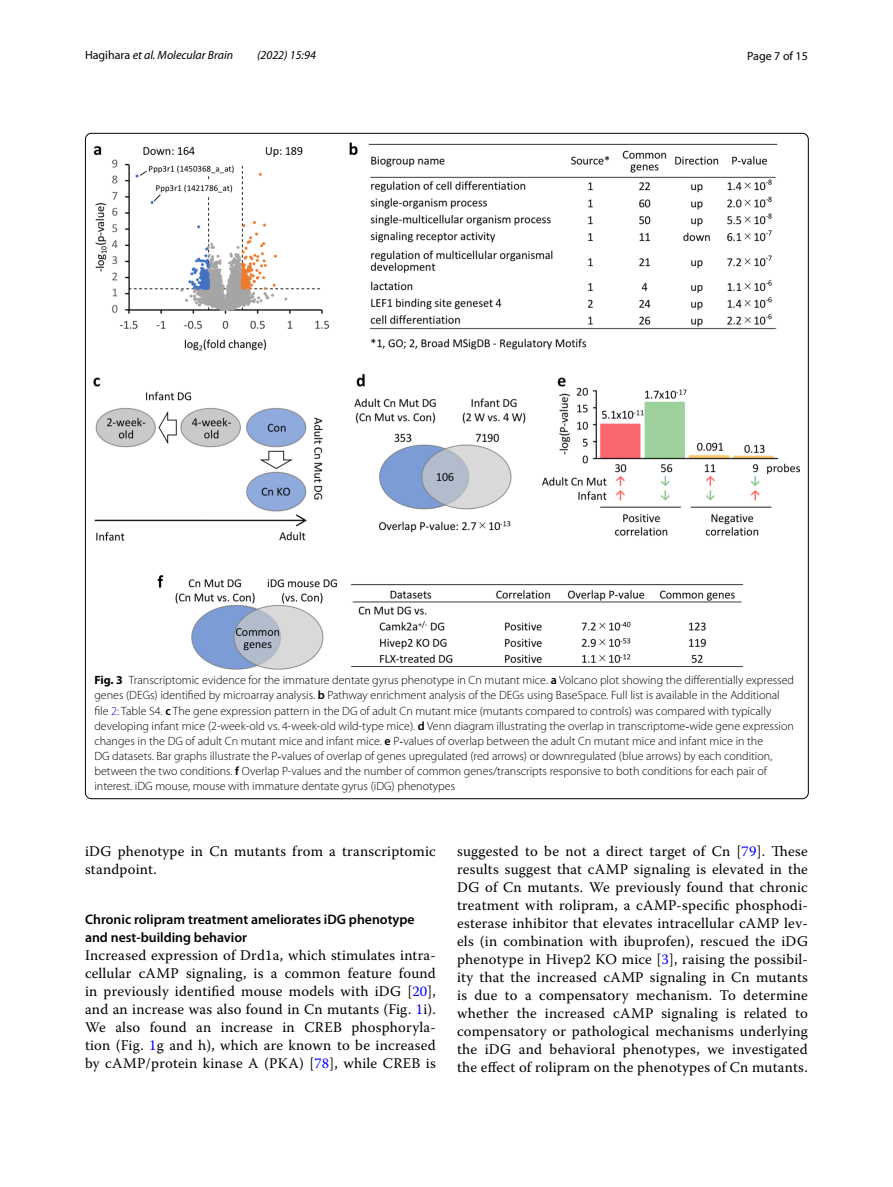
<style>
.page{position:relative;width:893px;height:1187px;background:#fff}
.page>*{position:absolute;margin:0;border:0;box-sizing:border-box;transform-origin:0 0}
.t1{font:14.7px/18px "Warnock Pro";letter-spacing:.015em;color:#000;text-align:justify}
.t2{font:600 13.8px/18px "Myriad Pro";color:#000}
.t3{font:300 12px/15px "Myriad Pro";color:#000}
.t4{font:italic 12px "Myriad Pro";color:#000}
.t5{font:12px "Myriad Pro";color:#000}
.s1{font-style:normal}
.s2{font-weight:700}
.s3{font-weight:600}
.s4{color:#00f}
.s5{font-family:"STIX Math";font-weight:400}
</style>
<div class="page">
<img style="left:94px;top:142px;width:706px;height:527px">
<p class="t4" style="left:85px;top:48px;width:150px"><span class="s1">Hagihara</span> et al. Molecular Brain</p>
<p class="t4" style="left:257px;top:48px;width:60px">(2022) 15:94</p>
<p class="t5" style="left:747px;top:48px;width:62px">Page 7 of 15</p>
<p class="t3" style="left:94px;top:673px;width:701px"><span class="s2">Fig. 3</span> Transcriptomic evidence for the immature dentate gyrus phenotype in Cn mutant mice. <span class="s3">a</span> Volcano plot showing the differentially expressed genes (DEGs) identified by microarray analysis. <span class="s3">b</span> Pathway enrichment analysis of the DEGs using BaseSpace. Full list is available in the Additional file <span class="s4">2</span>: Table S4. <span class="s3">c</span> The gene expression pattern in the DG of adult Cn mutant mice (mutants compared to controls) was compared with typically developing infant mice (2-week-old vs. 4-week-old wild-type mice). <span class="s3">d</span> Venn diagram illustrating the overlap in transcriptome<span class="s5">‐</span>wide gene expression changes in the DG of adult Cn mutant mice and infant mice. <span class="s3">e</span> P<span class="s5">‐</span>values of overlap between the adult Cn mutant mice and infant mice in the<br>DG datasets. Bar graphs illustrate the P<span class="s5">‐</span>values of overlap of genes upregulated (red arrows) or downregulated (blue arrows) by each condition, between the two conditions. <span class="s3">f</span> Overlap P-values and the number of common genes/transcripts responsive to both conditions for each pair of interest. iDG mouse, mouse with immature dentate gyrus (iDG) phenotypes</p>
<p class="t1" style="left:85px;top:841px;width:352px">iDG phenotype in Cn mutants from a transcriptomic standpoint.</p>
<p class="t2" style="left:85px;top:910px;width:331px">Chronic rolipram treatment ameliorates iDG phenotype and nest‑building behavior</p>
<p class="t1" style="left:85px;top:946px;width:352px">Increased expression of Drd1a, which stimulates intra&shy;cellular cAMP signaling, is a common feature found in previously identified mouse models with iDG [<span class="s4">20</span>], and an increase was also found in Cn mutants (Fig. <span class="s4">1</span>i).<br>We also found an increase in CREB phosphoryla&shy;tion (Fig. <span class="s4">1</span>g and h), which are known to be increased by cAMP/protein kinase A (PKA) [<span class="s4">78</span>], while CREB is</p>
<p class="t1" style="left:457px;top:841px;width:352px">suggested to be not a direct target of Cn [<span class="s4">79</span>]. These results suggest that cAMP signaling is elevated in the DG of Cn mutants. We previously found that chronic treatment with rolipram, a cAMP-specific phosphodi&shy;esterase inhibitor that elevates intracellular cAMP lev&shy;els (in combination with ibuprofen), rescued the iDG phenotype in Hivep2 KO mice [<span class="s4">3</span>], raising the possibil&shy;ity that the increased cAMP signaling in Cn mutants is due to a compensatory mechanism. To determine whether the increased cAMP signaling is related to compensatory or pathological mechanisms underlying the iDG and behavioral phenotypes, we investigated the effect of rolipram on the phenotypes of Cn mutants.</p>
</div>
